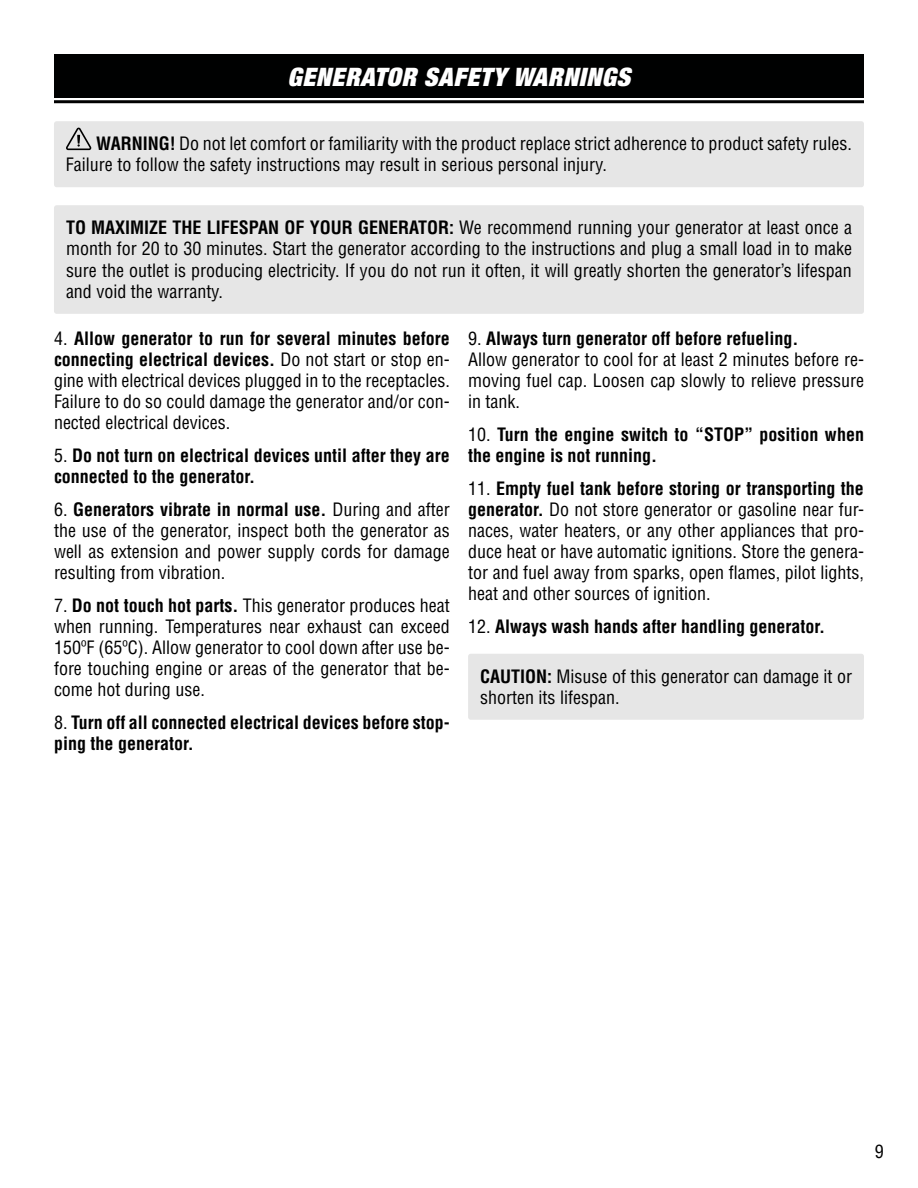
<style>
.page{position:relative;width:918px;height:1188px;background:#fff}
.page>*{position:absolute;margin:0;border:0;box-sizing:border-box;transform-origin:0 0}
.t1{font:italic 900 expanded 25.5px "Helvetica Neue";letter-spacing:.025em;color:#fff}
.t2{font:condensed 18px/21px "Helvetica LT Std";color:#000;text-align:justify}
.t3{font:700 condensed 18px/21px "Helvetica LT Std";color:#000}
.s1{font-weight:700}
.s2{font-weight:400}
</style>
<div class="page">
<div style="left:54px;top:54px;width:810px;height:44px;background:#000101"></div>
<hr style="left:54px;top:100px;width:810px;height:3px;background:#000">
<div style="left:54px;top:121px;width:810px;height:66px;background:#e6e6e6;border-radius:3px"></div>
<svg style="left:66px;top:128px;width:25px;height:22px"></svg>
<div style="left:468px;top:654px;width:396px;height:66px;background:#e6e6e6;border-radius:3px"></div>
<div style="left:54px;top:205px;width:810px;height:109px;background:#e6e6e6;border-radius:3px"></div>
<h1 class="t1" style="left:288px;top:61px;width:344px">GENERATOR SAFETY WARNINGS</h1>
<p class="t2" style="left:66px;top:133px;width:788px;text-indent:30px"><span class="s1">WARNING!</span> Do not let comfort or familiarity with the product replace strict adherence to product safety rules.<br>Failure to follow the safety instructions may result in serious personal injury.</p>
<p class="t2" style="left:66px;top:217px;width:788px"><span class="s1">TO MAXIMIZE THE LIFESPAN OF YOUR GENERATOR:</span> We recommend running your generator at least once a month for 20 to 30 minutes. Start the generator according to the instructions and plug a small load in to make sure the outlet is producing electricity. If you do not run it often, it will greatly shorten the generator’s lifespan and void the warranty.</p>
<p class="t2" style="left:54px;top:328px;width:397px">4. <span class="s1">Allow generator to run for several minutes before connecting electrical devices.</span> Do not start or stop en&shy;gine with electrical devices plugged in to the receptacles.<br>Failure to do so could damage the generator and/or con&shy;nected electrical devices.</p>
<p class="t3" style="left:54px;top:445px;width:397px"><span class="s2">5.</span> Do not turn on electrical devices until after they are connected to the generator.</p>
<p class="t2" style="left:54px;top:499px;width:397px">6. <span class="s1">Generators vibrate in normal use.</span> During and after the use of the generator, inspect both the generator as well as extension and power supply cords for damage resulting from vibration.</p>
<p class="t2" style="left:54px;top:595px;width:397px">7. <span class="s1">Do not touch hot parts.</span> This generator produces heat when running. Temperatures near exhaust can exceed 150ºF (65ºC). Allow generator to cool down after use be&shy;fore touching engine or areas of the generator that be&shy;come hot during use.</p>
<p class="t3" style="left:54px;top:712px;width:397px"><span class="s2">8.</span> Turn off all connected electrical devices before stop&shy;ping the generator.</p>
<p class="t2" style="left:468px;top:328px;width:397px;text-align:left">9. <span class="s1">Always turn generator off before refueling.<br></span>Allow generator to cool for at least 2 minutes before re&shy;moving fuel cap. Loosen cap slowly to relieve pressure in tank.</p>
<p class="t3" style="left:468px;top:424px;width:397px"><span class="s2">10.</span> Turn the engine switch to “STOP” position when the engine is not running.</p>
<p class="t2" style="left:468px;top:478px;width:397px">11. <span class="s1">Empty fuel tank before storing or transporting the generator.</span> Do not store generator or gasoline near fur&shy;naces, water heaters, or any other appliances that pro&shy;duce heat or have automatic ignitions. Store the genera&shy;tor and fuel away from sparks, open flames, pilot lights, heat and other sources of ignition.</p>
<p class="t3" style="left:468px;top:616px;width:359px"><span class="s2">12.</span> Always wash hands after handling generator.</p>
<p class="t2" style="left:480px;top:666px;width:373px"><span class="s1">CAUTION:</span> Misuse of this generator can damage it or shorten its lifespan.</p>
<p class="t2" style="left:875px;top:1141px;width:10px">9</p>
</div>
